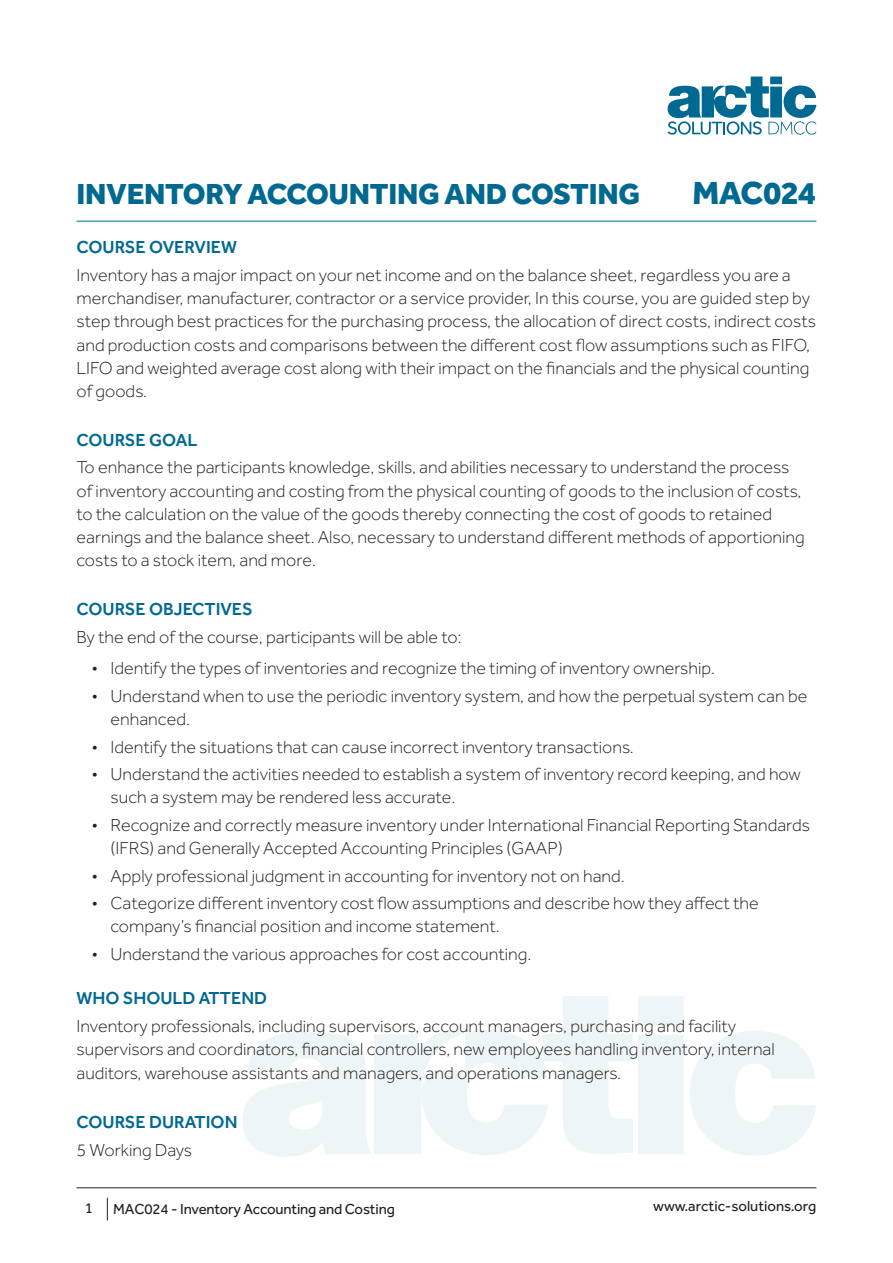
<style>
.page{position:relative;width:893px;height:1263px;background:#fff}
.page>*{position:absolute;margin:0;border:0;box-sizing:border-box;transform-origin:0 0}
.Code_-_Course_Outlin{font:800 33px "Effra";letter-spacing:-.02em;color:#006991}
.Title_-_Course_Outli{font:800 30px "Effra";letter-spacing:-.01em;color:#006991}
.Normal_-_Course_Outl{font:300 18px/23.2px "Effra";color:#231f20}
.Heading_-_Course_Out{font:500 18px "Effra";color:#006991}
.t1{font:15px "Effra";letter-spacing:-.01em;color:#231f20}
</style>
<div class="page">
<hr style="left:77px;top:1187px;width:739px;height:1px;background:#231f20">
<svg style="left:107px;top:1198px;width:1px;height:22px"></svg>
<svg style="left:668px;top:77px;width:148px;height:58px"></svg>
<svg style="left:690px;top:1031px;width:126px;height:125px"></svg>
<svg style="left:243px;top:996px;width:440px;height:161px"></svg>
<hr style="left:77px;top:221px;width:739px;height:1px;background:#006991">
<p class="Title_-_Course_Outli" style="left:77px;top:175px;width:565px">INVENTORY ACCOUNTING AND COSTING</p>
<p class="Code_-_Course_Outlin" style="left:692px;top:172px;width:126px">MAC024</p>
<p class="Heading_-_Course_Out" style="left:77px;top:237px;width:162px">COURSE OVERVIEW</p>
<p class="Normal_-_Course_Outl" style="left:77px;top:263px;width:741px">Inventory has a major impact on your net income and on the balance sheet, regardless you are a merchandiser, manufacturer, contractor or a service provider, In this course, you are guided step by step through best practices for the purchasing process, the allocation of direct costs, indirect costs and production costs and comparisons between the different cost flow assumptions such as FIFO, LIFO and weighted average cost along with their impact on the financials and the physical counting of goods.</p>
<p class="Heading_-_Course_Out" style="left:77px;top:429px;width:122px">COURSE GOAL</p>
<p class="Normal_-_Course_Outl" style="left:77px;top:456px;width:730px">To enhance the participants knowledge, skills, and abilities necessary to understand the process of inventory accounting and costing from the physical counting of goods to the inclusion of costs, to the calculation on the value of the goods thereby connecting the cost of goods to retained earnings and the balance sheet. Also, necessary to understand different methods of apportioning costs to a stock item, and more.</p>
<p class="Heading_-_Course_Out" style="left:77px;top:598px;width:178px">COURSE OBJECTIVES</p>
<p class="Normal_-_Course_Outl" style="left:77px;top:625px;width:386px">By the end of the course, participants will be able to:</p>
<p class="Normal_-_Course_Outl" style="left:92px;top:657px;width:625px">• Identify the types of inventories and recognize the timing of inventory ownership.</p>
<p class="Normal_-_Course_Outl" style="left:111px;top:684px;width:698px;text-indent:-19px">• Understand when to use the periodic inventory system, and how the perpetual system can be enhanced.</p>
<p class="Normal_-_Course_Outl" style="left:92px;top:735px;width:544px">• Identify the situations that can cause incorrect inventory transactions.</p>
<p class="Normal_-_Course_Outl" style="left:111px;top:762px;width:692px;text-indent:-19px">• Understand the activities needed to establish a system of inventory record keeping, and how such a system may be rendered less accurate.</p>
<p class="Normal_-_Course_Outl" style="left:111px;top:813px;width:701px;text-indent:-19px">• Recognize and correctly measure inventory under International Financial Reporting Standards (IFRS) and Generally Accepted Accounting Principles (GAAP)</p>
<p class="Normal_-_Course_Outl" style="left:92px;top:864px;width:535px">• Apply professional judgment in accounting for inventory not on hand.</p>
<p class="Normal_-_Course_Outl" style="left:111px;top:891px;width:650px;text-indent:-19px">• Categorize different inventory cost flow assumptions and describe how they affect the company’s financial position and income statement.</p>
<p class="Normal_-_Course_Outl" style="left:92px;top:942px;width:441px">• Understand the various approaches for cost accounting.</p>
<p class="Heading_-_Course_Out" style="left:77px;top:988px;width:192px">WHO SHOULD ATTEND</p>
<p class="Normal_-_Course_Outl" style="left:77px;top:1014px;width:700px">Inventory professionals, including supervisors, account managers, purchasing and facility supervisors and coordinators, financial controllers, new employees handling inventory, internal auditors, warehouse assistants and managers, and operations managers.</p>
<p class="Heading_-_Course_Out" style="left:77px;top:1111px;width:162px">COURSE DURATION</p>
<p class="Normal_-_Course_Outl" style="left:77px;top:1138px;width:117px">5 Working Days</p>
<p class="t1" style="left:85px;top:1199px;width:10px">1</p>
<p class="t1" style="left:113px;top:1200px;width:283px">MAC024 - Inventory Accounting and Costing</p>
<p class="t1" style="left:653px;top:1198px;width:165px">www.arctic-solutions.org</p>
</div>
